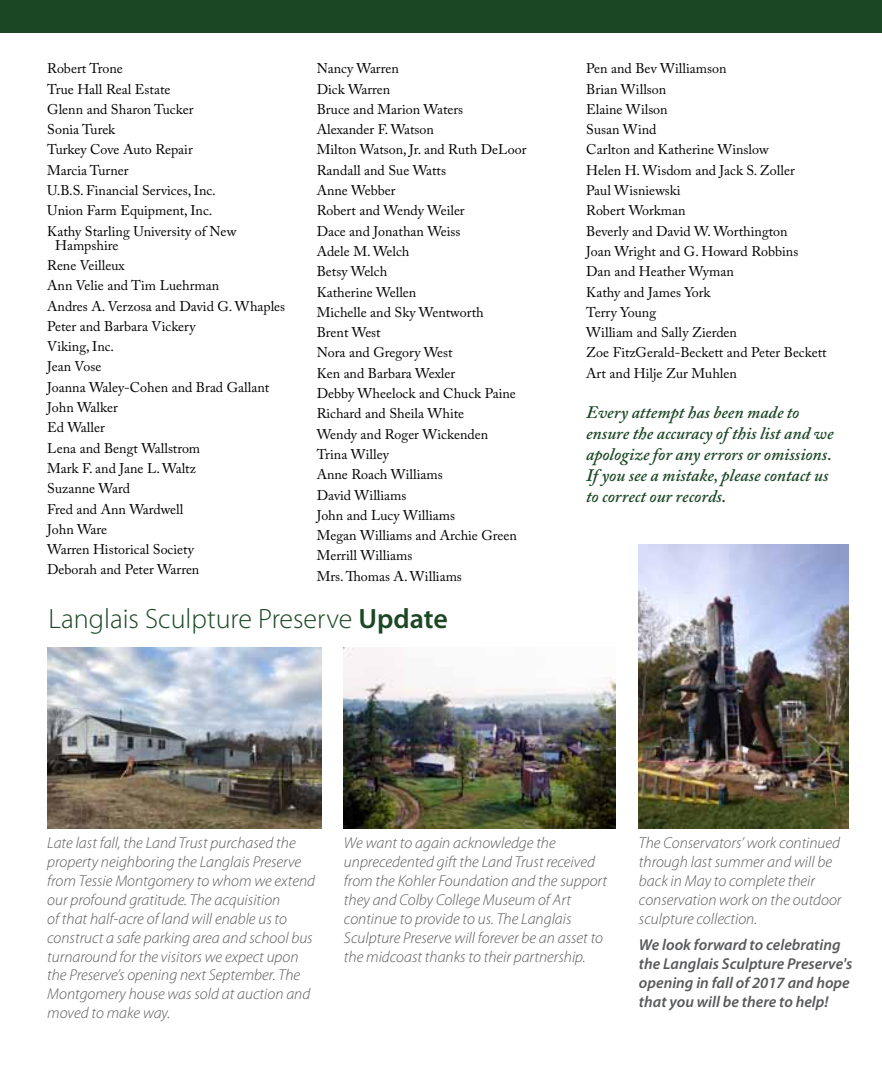
<style>
.page{position:relative;width:882px;height:1071px;background:#fff}
.page>*{position:absolute;margin:0;border:0;box-sizing:border-box;transform-origin:0 0}
.t1{font:300 28px "Myriad Pro";color:#1b4725}
.t2{font:italic 600 17.5px/21px "Adobe Caslon Pro";color:#1b4725}
.t3{font:italic 300 15.75px/18.9px "Myriad Pro";color:#58595b}
.t4{font:italic 600 15.75px/18.9px "Myriad Pro";color:#58595b}
.t5{font:14px/20.3px "Adobe Caslon Pro";color:#000}
.s1{font-weight:600}
</style>
<div class="page">
<div style="left:0;top:0;width:882px;height:33px;background:#1b4725"></div>
<img style="left:639px;top:545px;width:209px;height:283px">
<img style="left:344px;top:648px;width:272px;height:180px">
<img style="left:47px;top:648px;width:275px;height:180px">
<p class="t5" style="left:47px;top:58px;width:191px">Robert Trone<br>True Hall Real Estate<br>Glenn and Sharon Tucker<br>Sonia Turek<br>Turkey Cove Auto Repair<br>Marcia Turner<br>U.B.S. Financial Services, Inc.<br>Union Farm Equipment, Inc.<br>Kathy Starling University of New</p>
<p class="t5" style="left:47px;top:235px;width:240px;text-indent:8px">Hampshire<br>Rene Veilleux<br>Ann Velie and Tim Luehrman<br>Andres A. Verzosa and David G. Whaples<br>Peter and Barbara Vickery<br>Viking, Inc.<br>Jean Vose<br>Joanna Waley-Cohen and Brad Gallant<br>John Walker<br>Ed Waller<br>Lena and Bengt Wallstrom<br>Mark F. and Jane L. Waltz<br>Suzanne Ward<br>Fred and Ann Wardwell<br>John Ware<br>Warren Historical Society<br>Deborah and Peter Warren</p>
<p class="t5" style="left:317px;top:58px;width:211px">Nancy Warren<br>Dick Warren<br>Bruce and Marion Waters<br>Alexander F. Watson<br>Milton Watson, Jr. and Ruth DeLoor<br>Randall and Sue Watts<br>Anne Webber<br>Robert and Wendy Weiler<br>Dace and Jonathan Weiss<br>Adele M. Welch<br>Betsy Welch<br>Katherine Wellen<br>Michelle and Sky Wentworth<br>Brent West<br>Nora and Gregory West<br>Ken and Barbara Wexler<br>Debby Wheelock and Chuck Paine<br>Richard and Sheila White<br>Wendy and Roger Wickenden<br>Trina Willey<br>Anne Roach Williams<br>David Williams<br>John and Lucy Williams<br>Megan Williams and Archie Green<br>Merrill Williams<br>Mrs. Thomas A. Williams</p>
<p class="t5" style="left:586px;top:58px;width:242px">Pen and Bev Williamson<br>Brian Willson<br>Elaine Wilson<br>Susan Wind<br>Carlton and Katherine Winslow<br>Helen H. Wisdom and Jack S. Zoller<br>Paul Wisniewski<br>Robert Workman<br>Beverly and David W. Worthington<br>Joan Wright and G. Howard Robbins<br>Dan and Heather Wyman<br>Kathy and James York<br>Terry Young<br>William and Sally Zierden<br>Zoe FitzGerald-Beckett and Peter Beckett<br>Art and Hilje Zur Muhlen</p>
<p class="t2" style="left:586px;top:401px;width:249px">Every attempt has been made to ensure the accuracy of this list and we apologize for any errors or omissions.<br>If you see a mistake, please contact us to correct our records.</p>
<h1 class="t1" style="left:49px;top:604px;width:401px">Langlais Sculpture Preserve <span class="s1">Update</span></h1>
<p class="t3" style="left:47px;top:834px;width:269px">Late last fall, the Land Trust purchased the property neighboring the Langlais Preserve from Tessie Montgomery to whom we extend our profound gratitude. The acquisition<br>of that half-acre of land will enable us to construct a safe parking area and school bus turnaround for the visitors we expect upon the Preserve’s opening next September. The Montgomery house was sold at auction and moved to make way.</p>
<p class="t3" style="left:639px;top:834px;width:204px">The Conservators’ work continued through last summer and will be back in May to complete their conservation work on the outdoor sculpture collection.</p>
<p class="t3" style="left:344px;top:834px;width:265px">We want to again acknowledge the unprecedented gift the Land Trust received from the Kohler Foundation and the support they and Colby College Museum of Art continue to provide to us. The Langlais Sculpture Preserve will forever be an asset to the midcoast thanks to their partnership.</p>
<p class="t4" style="left:639px;top:935px;width:215px">We look forward to celebrating the Langlais Sculpture Preserve's opening in fall of 2017 and hope that you will be there to help!</p>
</div>
